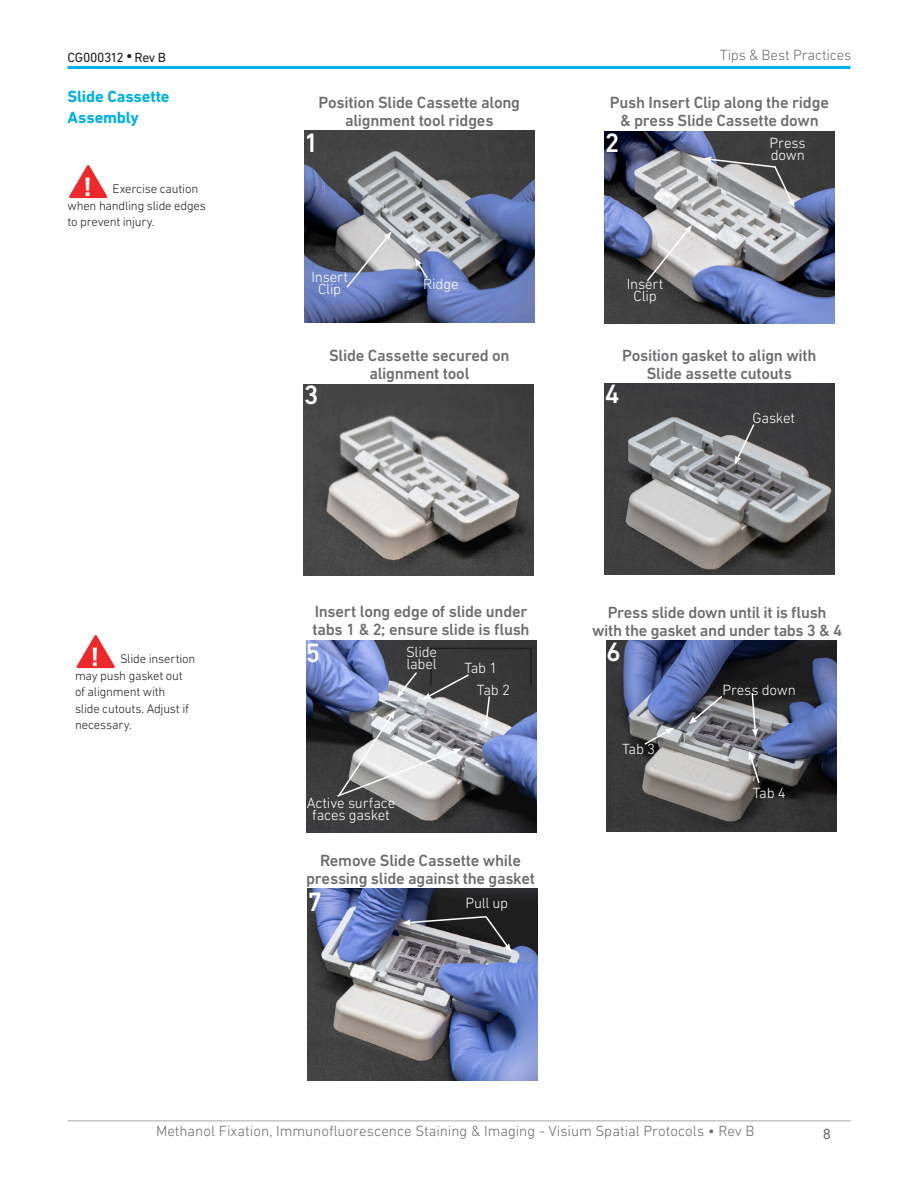
<style>
.page{position:relative;width:918px;height:1188px;background:#fff}
.page>*{position:absolute;margin:0;border:0;box-sizing:border-box;transform-origin:0 0}
.t1{font:500 27px "DIN Next LT Pro";color:#fff}
.t2{font:700 27px "DIN Next LT Pro";color:#fff}
.Eyebrow{font:500 16.5px/18px "DIN Next LT Pro";letter-spacing:-.015em;color:#6c6d70;text-align:center}
.Sub_Section_Header{font:700 16.5px/21px "DIN Next LT Pro";letter-spacing:-.01em;color:#00b1e5}
.Eyebrow-2{font:300 15px/12px "DIN Next LT Pro";letter-spacing:-.015em;color:#fff;text-align:center}
.Eyebrow-3{font:300 15px "DIN Next LT Pro";color:#6c6d70}
.t3{font:15px "DIN Next LT Pro";color:#6c6d70}
.t4{font:13.5px "DIN Next LT Pro";letter-spacing:-.025em;color:#231f20}
.Body_copy{font:300 12.75px/16.5px "DIN Next LT Pro";letter-spacing:-.015em;color:#231f20}
.s1{font-family:"Arial";font-size:16.5px}
.s2{font-weight:400}
</style>
<div class="page">
<hr style="left:68px;top:66px;width:782px;height:3px;background:#00b1e5">
<hr style="left:68px;top:1120px;width:782px;height:1px;background:#a8a9ad">
<img style="left:604px;top:383px;width:231px;height:192px">
<img style="left:306px;top:640px;width:231px;height:192px">
<img style="left:303px;top:384px;width:230px;height:192px">
<img style="left:308px;top:889px;width:230px;height:191px">
<img style="left:604px;top:132px;width:231px;height:191px">
<svg style="left:646px;top:225px;width:46px;height:57px;background:#aeadae"></svg>
<svg style="left:735px;top:423px;width:21px;height:42px"></svg>
<div style="left:430px;top:648px;width:102px;height:39px;border:2px solid #231f20"></div>
<svg style="left:483px;top:695px;width:8px;height:34px"></svg>
<img style="left:304px;top:131px;width:231px;height:192px">
<svg style="left:415px;top:258px;width:14px;height:22px"></svg>
<svg style="left:345px;top:231px;width:47px;height:58px;background:#9fa5b9"></svg>
<img style="left:606px;top:640px;width:231px;height:192px">
<svg style="left:643px;top:728px;width:31px;height:18px"></svg>
<svg style="left:749px;top:751px;width:12px;height:33px"></svg>
<svg style="left:751px;top:692px;width:7px;height:45px"></svg>
<svg style="left:689px;top:695px;width:35px;height:29px"></svg>
<svg style="left:77px;top:635px;width:38px;height:33px"></svg>
<svg style="left:703px;top:156px;width:92px;height:52px;background:#979799"></svg>
<svg style="left:402px;top:915px;width:109px;height:37px;background:#626165"></svg>
<svg style="left:396px;top:671px;width:74px;height:29px;background:#5f5f60"></svg>
<svg style="left:335px;top:710px;width:127px;height:88px;background:#a2a2a4"></svg>
<svg style="left:69px;top:165px;width:38px;height:33px"></svg>
<p class="t4" style="left:68px;top:49px;width:100px">CG000312 <span class="s1">•</span> Rev B</p>
<p class="Sub_Section_Header" style="left:68px;top:86px;width:104px">Slide Cassette<br>Assembly</p>
<p class="t2" style="left:83px;top:171px;width:10px">!</p>
<p class="Body_copy" style="left:68px;top:180px;width:140px;text-indent:45px">Exercise caution when handling slide edges to prevent injury.</p>
<p class="t2" style="left:91px;top:641px;width:10px">!</p>
<p class="Body_copy" style="left:75px;top:650px;width:122px;text-indent:45px">Slide insertion may push gasket out of alignment with<br>slide cutouts. Adjust if necessary.</p>
<p class="Eyebrow-3" style="left:720px;top:46px;width:133px">Tips &amp; Best Practices</p>
<p class="Eyebrow" style="left:319px;top:94px;width:203px">Position Slide Cassette along alignment tool ridges</p>
<p class="t1" style="left:304px;top:127px;width:16px">1</p>
<p class="Eyebrow" style="left:610px;top:94px;width:221px">Push Insert Clip along the ridge &amp; press Slide Cassette down</p>
<p class="t1" style="left:605px;top:127px;width:16px">2</p>
<p class="Eyebrow-2" style="left:770px;top:137px;width:38px;text-align:left">Press down</p>
<p class="Eyebrow-2" style="left:311px;top:271px;width:38px">Insert<br>Clip</p>
<p class="Eyebrow-2" style="left:423px;top:278px;width:37px">Ridge</p>
<p class="Eyebrow-2" style="left:627px;top:278px;width:38px">Insert<br>Clip</p>
<p class="Eyebrow" style="left:329px;top:346px;width:182px">Slide Cassette secured on alignment tool</p>
<p class="Eyebrow" style="left:622px;top:346px;width:196px">Position gasket to align with<br>Slide assette cutouts</p>
<p class="t1" style="left:304px;top:379px;width:16px">3</p>
<p class="t1" style="left:605px;top:378px;width:16px">4</p>
<p class="Eyebrow-2" style="left:753px;top:412px;width:44px">Gasket</p>
<p class="Eyebrow" style="left:313px;top:603px;width:219px;text-align:left">Insert long edge of slide under tabs 1 &amp; 2; ensure slide is flush</p>
<p class="t1" style="left:306px;top:637px;width:16px">5</p>
<p class="Eyebrow-2" style="left:406px;top:646px;width:33px;text-align:left">Slide label</p>
<p class="Eyebrow-2" style="left:464px;top:661px;width:35px">Tab 1</p>
<p class="Eyebrow-2" style="left:477px;top:683px;width:35px">Tab 2</p>
<p class="Eyebrow-2" style="left:307px;top:797px;width:90px">Active surface faces gasket</p>
<p class="Eyebrow" style="left:306px;top:851px;width:230px">Remove Slide Cassette while pressing slide against the gasket</p>
<p class="t1" style="left:308px;top:886px;width:16px">7</p>
<p class="Eyebrow-2" style="left:465px;top:897px;width:44px">Pull up</p>
<p class="Eyebrow" style="left:592px;top:603px;width:252px">Press slide down until it is flush with the gasket and under tabs 3 &amp; 4</p>
<p class="t1" style="left:606px;top:636px;width:16px">6</p>
<p class="Eyebrow-2" style="left:622px;top:742px;width:35px">Tab 3</p>
<p class="Eyebrow-2" style="left:722px;top:683px;width:75px">Press down</p>
<p class="Eyebrow-2" style="left:753px;top:786px;width:35px">Tab 4</p>
<p class="Eyebrow-3" style="left:156px;top:1123px;width:600px">Methanol Fixation, Immunofluorescence Staining &amp; Imaging - Visium Spatial Protocols <span class="s2">•</span> Rev B</p>
<p class="t3" style="left:823px;top:1125px;width:10px">8</p>
</div>
